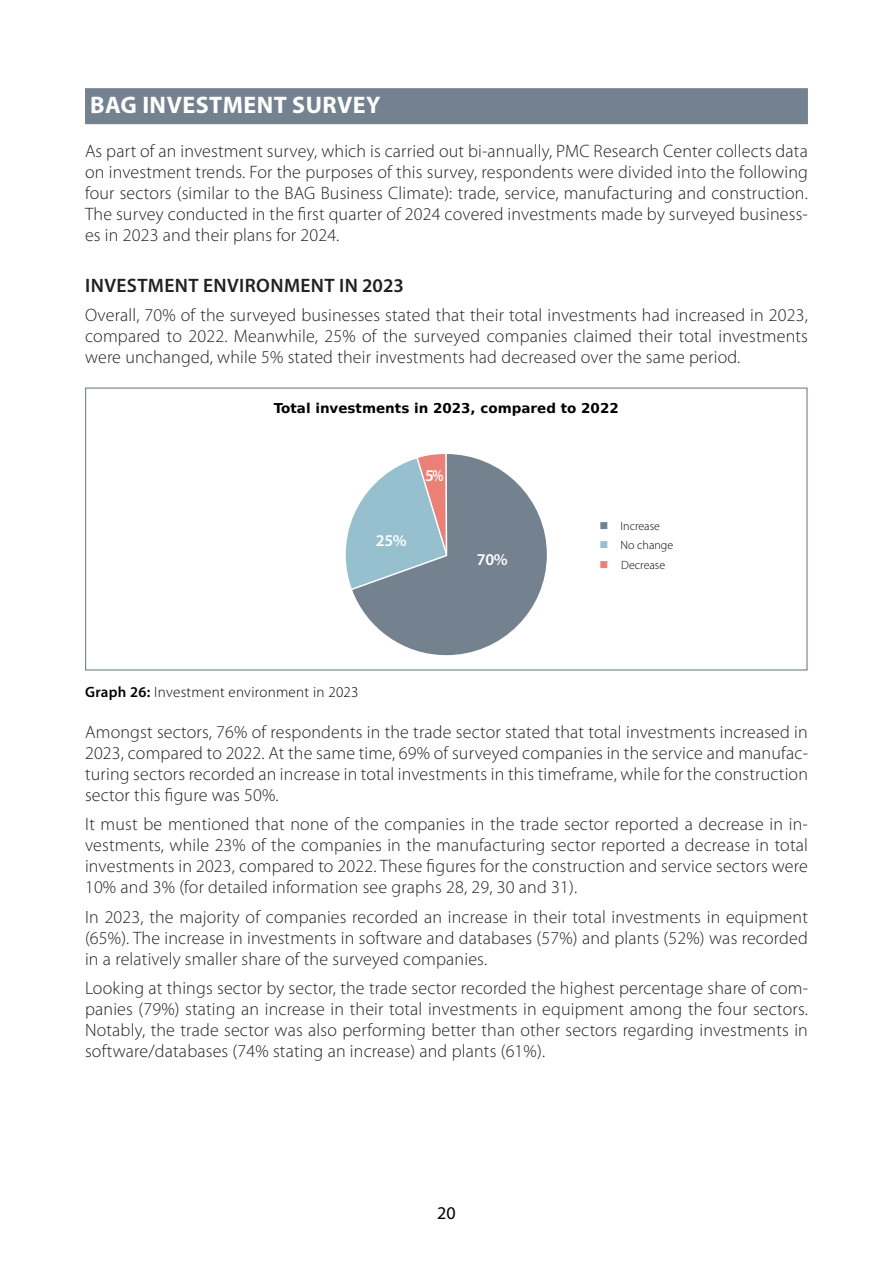
<style>
.page{position:relative;width:893px;height:1263px;background:#fff}
.page>*{position:absolute;margin:0;border:0;box-sizing:border-box;transform-origin:0 0}
.t1{font:700 24px "Myriad Pro";letter-spacing:.02em;color:#fff}
.t2{font:600 19.5px "Myriad Pro";letter-spacing:.02em;color:#231f20}
.t3{font:300 18px/21px "Myriad Pro";letter-spacing:.01em;color:#231f20;text-align:justify}
.t4{font:18px "Myriad Pro";color:#000}
.t5{font:600 16.5px "Myriad Pro";color:#fff}
.t6{font:300 15px "Myriad Pro";letter-spacing:.02em;color:#000}
.t7{font:700 13.5px "DejaVu Sans";color:#000}
.t8{font:300 12px "Myriad Pro";color:#000}
.s1{color:#74828f}
.s2{color:#96c0ce}
.s3{color:#eb8076}
.s4{font-weight:600}
</style>
<div class="page">
<div style="left:85px;top:88px;width:723px;height:36px;background:#74828f"></div>
<svg style="left:349px;top:454px;width:198px;height:202px"></svg>
<h1 class="t1" style="left:90px;top:89px;width:292px">BAG INVESTMENT SURVEY</h1>
<p class="t3" style="left:85px;top:141px;width:724px">As part of an investment survey, which is carried out bi-annually, PMC Research Center collects data on investment trends. For the purposes of this survey, respondents were divided into the following four sectors (similar to the BAG Business Climate): trade, service, manufacturing and construction.<br>The survey conducted in the first quarter of 2024 covered investments made by surveyed business&shy;es in 2023 and their plans for 2024.</p>
<p class="t2" style="left:85px;top:273px;width:320px">INVESTMENT ENVIRONMENT IN 2023</p>
<p class="t3" style="left:85px;top:305px;width:724px">Overall, 70% of the surveyed businesses stated that their total investments had increased in 2023, compared to 2022. Meanwhile, 25% of the surveyed companies claimed their total investments were unchanged, while 5% stated their investments had decreased over the same period.</p>
<p class="t7" style="left:274px;top:397px;width:346px">Total investments in 2023, compared to 2022</p>
<p class="t5" style="left:425px;top:465px;width:20px">5%</p>
<p class="t5" style="left:376px;top:530px;width:32px">25%</p>
<p class="t5" style="left:477px;top:549px;width:32px">70%</p>
<p class="t8" style="left:600px;top:519px;width:62px"><span class="s1">■</span> Increase</p>
<p class="t8" style="left:600px;top:538px;width:75px"><span class="s2">■</span> No change</p>
<p class="t8" style="left:600px;top:558px;width:67px"><span class="s3">■</span> Decrease</p>
<p class="t6" style="left:85px;top:683px;width:275px"><span class="s4">Graph 26:</span> Investment environment in 2023</p>
<p class="t3" style="left:85px;top:721px;width:724px">Amongst sectors, 76% of respondents in the trade sector stated that total investments increased in 2023, compared to 2022. At the same time, 69% of surveyed companies in the service and manufac&shy;turing sectors recorded an increase in total investments in this timeframe, while for the construction sector this figure was 50%.</p>
<p class="t3" style="left:85px;top:813px;width:724px">It must be mentioned that none of the companies in the trade sector reported a decrease in in&shy;vestments, while 23% of the companies in the manufacturing sector reported a decrease in total investments in 2023, compared to 2022. These figures for the construction and service sectors were 10% and 3% (for detailed information see graphs 28, 29, 30 and 31).</p>
<p class="t3" style="left:85px;top:906px;width:724px">In 2023, the majority of companies recorded an increase in their total investments in equipment (65%). The increase in investments in software and databases (57%) and plants (52%) was recorded in a relatively smaller share of the surveyed companies.</p>
<p class="t3" style="left:85px;top:977px;width:724px">Looking at things sector by sector, the trade sector recorded the highest percentage share of com&shy;panies (79%) stating an increase in their total investments in equipment among the four sectors.<br>Notably, the trade sector was also performing better than other sectors regarding investments in software/databases (74% stating an increase) and plants (61%).</p>
<p class="t4" style="left:437px;top:1202px;width:20px">20</p>
</div>
